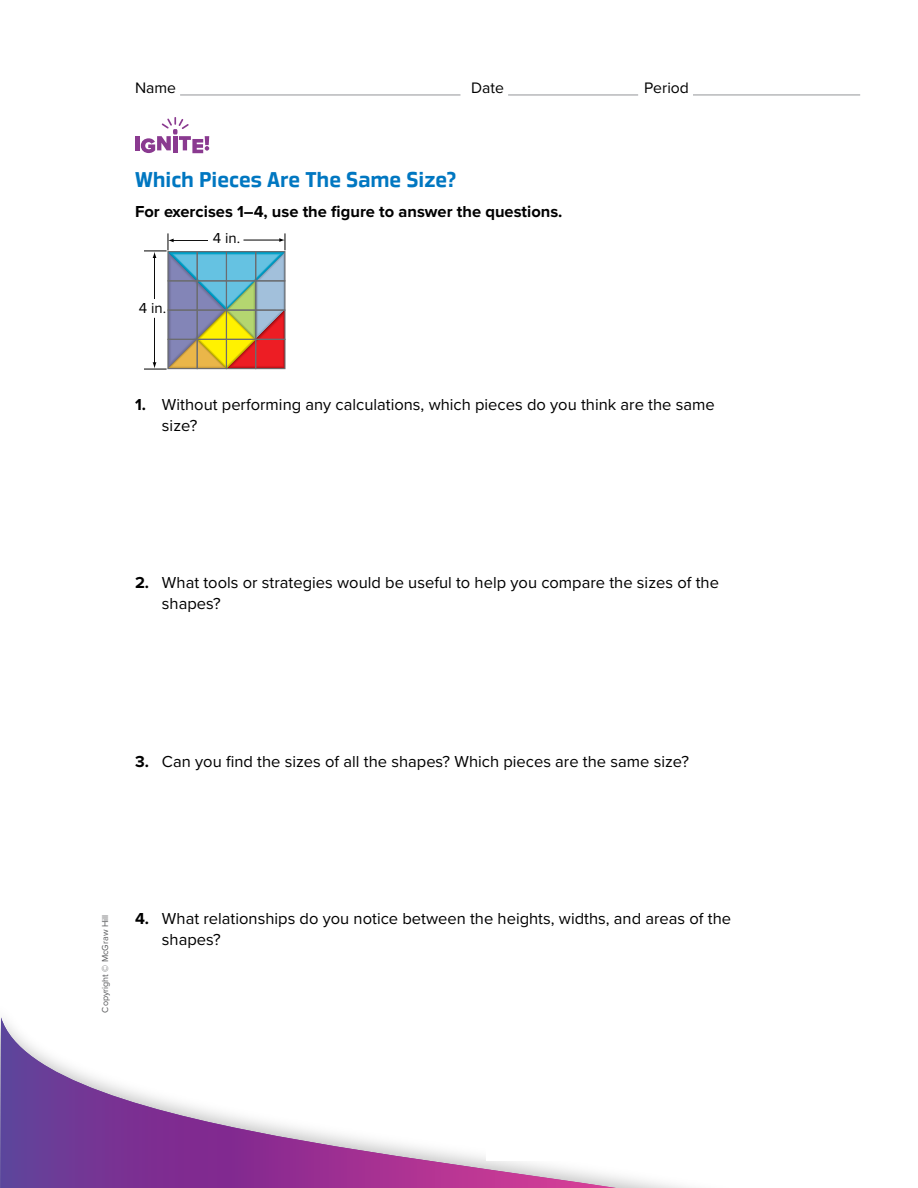
<style>
.page{position:relative;width:918px;height:1188px;background:#fff}
.page>*{position:absolute;margin:0;border:0;box-sizing:border-box;transform-origin:0 0}
.t1{font:700 21px "Great Escape Rg";color:#0077c1}
.t2{font:16.5px/21px "Proxima Nova";color:#000}
.t3{font:700 16.5px "Proxima Nova";color:#000}
.t4{font:15.75px "Proxima Nova";color:#000}
.t5{font:15px "Proxima Nova";color:#000}
.t6{font:9px "Proxima Nova";color:#58595b}
.s1{font-weight:700}
</style>
<div class="page">
<svg style="left:0;top:1017px;width:686px;height:171px"></svg>
<hr style="left:180px;top:95px;width:280px;height:1px;background:#939598">
<hr style="left:508px;top:95px;width:130px;height:1px;background:#939598">
<hr style="left:693px;top:95px;width:167px;height:1px;background:#939598">
<hr style="left:135px;top:136px;width:4px;height:14px;background:#8a3a90">
<svg style="left:141px;top:117px;width:68px;height:36px"></svg>
<svg style="left:144px;top:233px;width:142px;height:137px"></svg>
<div style="left:486px;top:1107px;width:392px;height:54px;background:#fff"></div>
<p class="t4" style="left:135px;top:76px;width:43px">Name</p>
<p class="t4" style="left:471px;top:76px;width:34px">Date</p>
<p class="t4" style="left:644px;top:76px;width:46px">Period</p>
<p class="t1" style="left:135px;top:167px;width:323px">Which Pieces Are The Same Size?</p>
<p class="t3" style="left:135px;top:200px;width:429px">For exercises 1–4, use the figure to answer the questions.</p>
<p class="t5" style="left:213px;top:227px;width:29px">4 in.</p>
<p class="t5" style="left:139px;top:297px;width:29px">4 in.</p>
<p class="t2" style="left:162px;top:393px;width:554px;text-indent:-27px"><span class="s1">1.</span> Without performing any calculations, which pieces do you think are the same size?</p>
<p class="t2" style="left:162px;top:571px;width:558px;text-indent:-27px"><span class="s1">2.</span> What tools or strategies would be useful to help you compare the sizes of the shapes?</p>
<p class="t2" style="left:135px;top:750px;width:556px"><span class="s1">3.</span> Can you find the sizes of all the shapes? Which pieces are the same size?</p>
<p class="t6" style="left:98px;top:1012px;width:99px;rotate:-90deg">Copyright © McGraw Hill</p>
<p class="t2" style="left:162px;top:907px;width:571px;text-indent:-27px"><span class="s1">4.</span> What relationships do you notice between the heights, widths, and areas of the shapes?</p>
</div>
